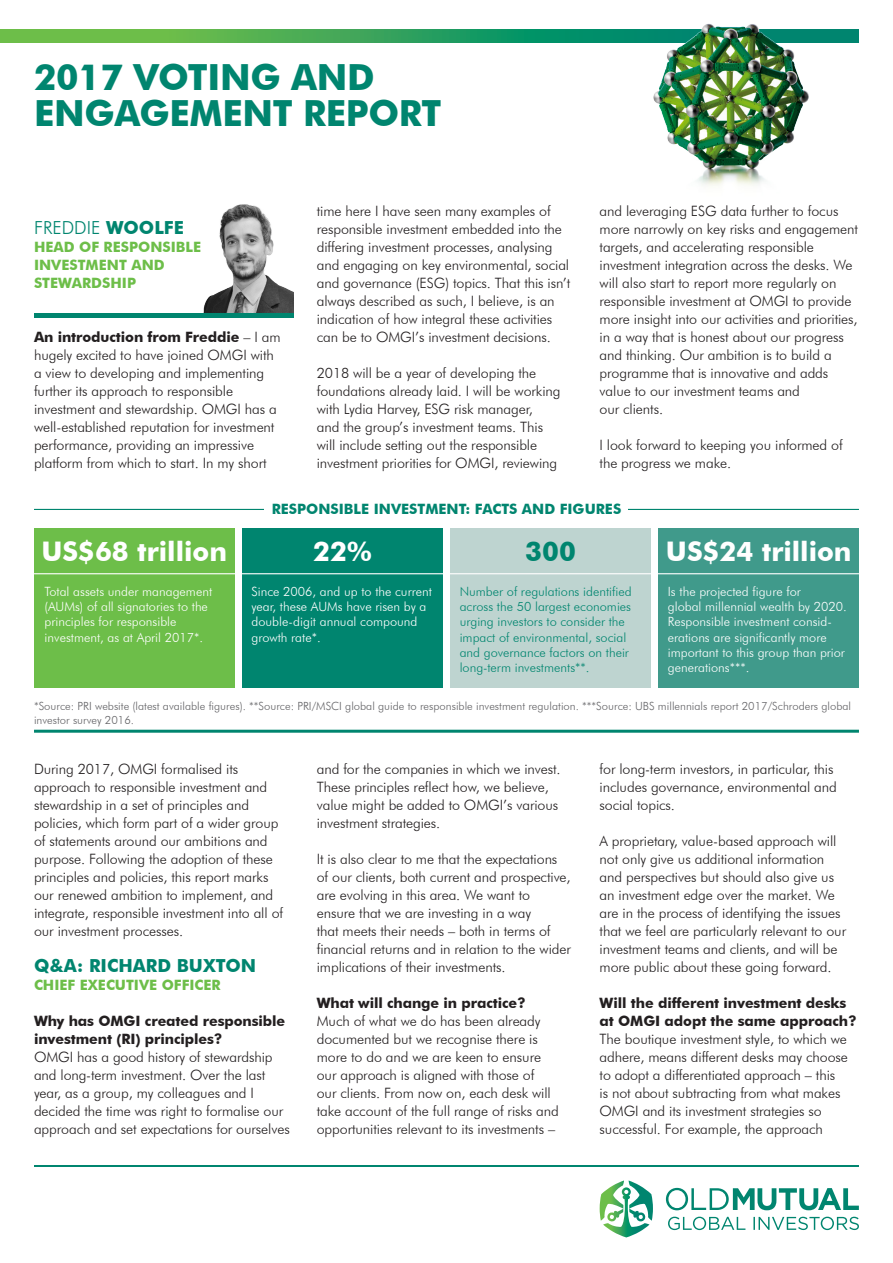
<style>
.page{position:relative;width:893px;height:1263px;background:#fff}
.page>*{position:absolute;margin:0;border:0;box-sizing:border-box;transform-origin:0 0}
.Heading_1A{font:700 36px/36px "Futura BT";letter-spacing:-.01em;color:#00856f}
.t1{font:700 27px "Futura BT";color:#fff}
.t2{font:700 27px "Futura BT";color:#00856f}
.Heading_2A{font:700 18px "Futura BT";color:#00856f}
.Heading_2A-2{font:300 18px "Futura BT";color:#00856f}
.Body_copy{font:300 14.25px/18px "Futura BT";letter-spacing:-.005em;color:#231f20}
.Heading_2B{font:700 14.25px/18px "Futura BT";color:#6dbe49}
.t3{font:700 14.25px "Futura BT";color:#00856f}
.t4{font:300 12.75px/15.3px "Futura BT";color:#fff}
.t5{font:300 12.75px/15.3px "Futura BT";color:#00856f}
.t6{font:300 11.25px/13.5px "Futura BT";color:#636366}
.s1{font-weight:700}
</style>
<div class="page">
<hr style="left:34px;top:1165px;width:825px;height:1px;background:#00856f">
<svg style="left:666px;top:1188px;width:193px;height:22px"></svg>
<svg style="left:668px;top:1217px;width:191px;height:13px"></svg>
<svg style="left:600px;top:1180px;width:53px;height:57px"></svg>
<hr style="left:34px;top:509px;width:825px;height:1px;background:#00856f">
<hr style="left:34px;top:730px;width:825px;height:3px;background:#00856f">
<svg style="left:0;top:30px;width:859px;height:13px;background:#3aa659"></svg>
<img style="left:643px;top:24px;width:172px;height:162px">
<img style="left:203px;top:204px;width:90px;height:109px">
<div style="left:34px;top:529px;width:200px;height:159px;background:#6dbe49"></div>
<div style="left:450px;top:529px;width:201px;height:159px;background:#bed4d0"></div>
<div style="left:242px;top:529px;width:201px;height:159px;background:#00856f"></div>
<div style="left:659px;top:529px;width:200px;height:159px;background:#409a8b"></div>
<div style="left:265px;top:497px;width:363px;height:23px;background:#fff"></div>
<hr style="left:34px;top:573px;width:825px;height:1px;background:#fff">
<div style="left:34px;top:313px;width:259px;height:5px;background:#00856f"></div>
<p class="Heading_1A" style="left:34px;top:59px;width:409px">2017 VOTING AND<br>ENGAGEMENT REPORT</p>
<p class="Heading_2A-2" style="left:34px;top:217px;width:151px">FREDDIE <span class="s1">WOOLFE</span></p>
<p class="Heading_2B" style="left:34px;top:238px;width:169px">HEAD OF RESPONSIBLE<br>INVESTMENT AND<br>STEWARDSHIP</p>
<p class="Body_copy" style="left:34px;top:328px;width:248px"><span class="s1">An introduction from Freddie</span> – I am hugely excited to have joined OMGI with a view to developing and implementing further its approach to responsible investment and stewardship. OMGI has a well-established reputation for investment performance, providing an impressive platform from which to start. In my short</p>
<p class="Body_copy" style="left:317px;top:202px;width:255px">time here I have seen many examples of responsible investment embedded into the differing investment processes, analysing and engaging on key environmental, social and governance (ESG) topics. That this isn’t always described as such, I believe, is an indication of how integral these activities can be to OMGI’s investment decisions.</p>
<p class="Body_copy" style="left:317px;top:364px;width:245px">2018 will be a year of developing the foundations already laid. I will be working with Lydia Harvey, ESG risk manager,<br>and the group’s investment teams. This will include setting out the responsible investment priorities for OMGI, reviewing</p>
<p class="Body_copy" style="left:600px;top:202px;width:260px">and leveraging ESG data further to focus more narrowly on key risks and engagement targets, and accelerating responsible investment integration across the desks. We will also start to report more regularly on responsible investment at OMGI to provide more insight into our activities and priorities, in a way that is honest about our progress and thinking. Our ambition is to build a programme that is innovative and adds value to our investment teams and<br>our clients.</p>
<p class="Body_copy" style="left:600px;top:436px;width:245px">I look forward to keeping you informed of the progress we make.</p>
<p class="t3" style="left:272px;top:501px;width:351px">RESPONSIBLE INVESTMENT: FACTS AND FIGURES</p>
<p class="t1" style="left:41px;top:535px;width:187px">US$68 trillion</p>
<p class="t1" style="left:313px;top:535px;width:60px">22%</p>
<p class="t2" style="left:525px;top:535px;width:52px">300</p>
<p class="t1" style="left:666px;top:535px;width:187px">US$24 trillion</p>
<p class="t4" style="left:45px;top:583px;width:169px">Total assets under management (AUMs) of all signatories to the principles for responsible investment, as at April 2017*.</p>
<p class="t4" style="left:251px;top:583px;width:182px">Since 2006, and up to the current year, these AUMs have risen by a double-digit annual compound growth rate*.</p>
<p class="t5" style="left:460px;top:583px;width:173px">Number of regulations identified across the 50 largest economies urging investors to consider the impact of environmental, social and governance factors on their long-term investments**.</p>
<p class="t4" style="left:668px;top:583px;width:180px">Is the projected figure for<br>global millennial wealth by 2020.<br>Responsible investment consid&shy;erations are significantly more important to this group than prior generations***.</p>
<p class="t6" style="left:34px;top:699px;width:819px">*Source: PRI website (latest available figures). **Source: PRI/MSCI global guide to responsible investment regulation. ***Source: UBS millennials report 2017/Schroders global investor survey 2016.</p>
<p class="Body_copy" style="left:34px;top:760px;width:251px">During 2017, OMGI formalised its approach to responsible investment and stewardship in a set of principles and policies, which form part of a wider group of statements around our ambitions and purpose. Following the adoption of these principles and policies, this report marks our renewed ambition to implement, and integrate, responsible investment into all of our investment processes.</p>
<p class="Heading_2A" style="left:34px;top:955px;width:224px">Q&amp;A: RICHARD BUXTON</p>
<p class="Heading_2B" style="left:34px;top:976px;width:188px">CHIEF EXECUTIVE OFFICER</p>
<p class="Body_copy" style="left:34px;top:1012px;width:257px"><span class="s1">Why has OMGI created responsible investment (RI) principles?<br></span>OMGI has a good history of stewardship and long-term investment. Over the last year, as a group, my colleagues and I decided the time was right to formalise our approach and set expectations for ourselves</p>
<p class="Body_copy" style="left:317px;top:760px;width:245px">and for the companies in which we invest.<br>These principles reflect how, we believe, value might be added to OMGI’s various investment strategies.</p>
<p class="Body_copy" style="left:317px;top:850px;width:256px">It is also clear to me that the expectations of our clients, both current and prospective, are evolving in this area. We want to ensure that we are investing in a way<br>that meets their needs – both in terms of financial returns and in relation to the wider implications of their investments.</p>
<p class="Body_copy" style="left:317px;top:994px;width:244px"><span class="s1">What will change in practice?<br></span>Much of what we do has been already documented but we recognise there is more to do and we are keen to ensure our approach is aligned with those of<br>our clients. From now on, each desk will take account of the full range of risks and opportunities relevant to its investments –</p>
<p class="Body_copy" style="left:600px;top:760px;width:239px">for long-term investors, in particular, this includes governance, environmental and social topics.</p>
<p class="Body_copy" style="left:600px;top:832px;width:248px">A proprietary, value-based approach will not only give us additional information and perspectives but should also give us an investment edge over the market. We are in the process of identifying the issues that we feel are particularly relevant to our investment teams and clients, and will be more public about these going forward.</p>
<p class="Body_copy" style="left:600px;top:994px;width:259px"><span class="s1">Will the different investment desks at OMGI adopt the same approach?<br></span>The boutique investment style, to which we adhere, means different desks may choose to adopt a differentiated approach – this<br>is not about subtracting from what makes OMGI and its investment strategies so successful. For example, the approach</p>
</div>
